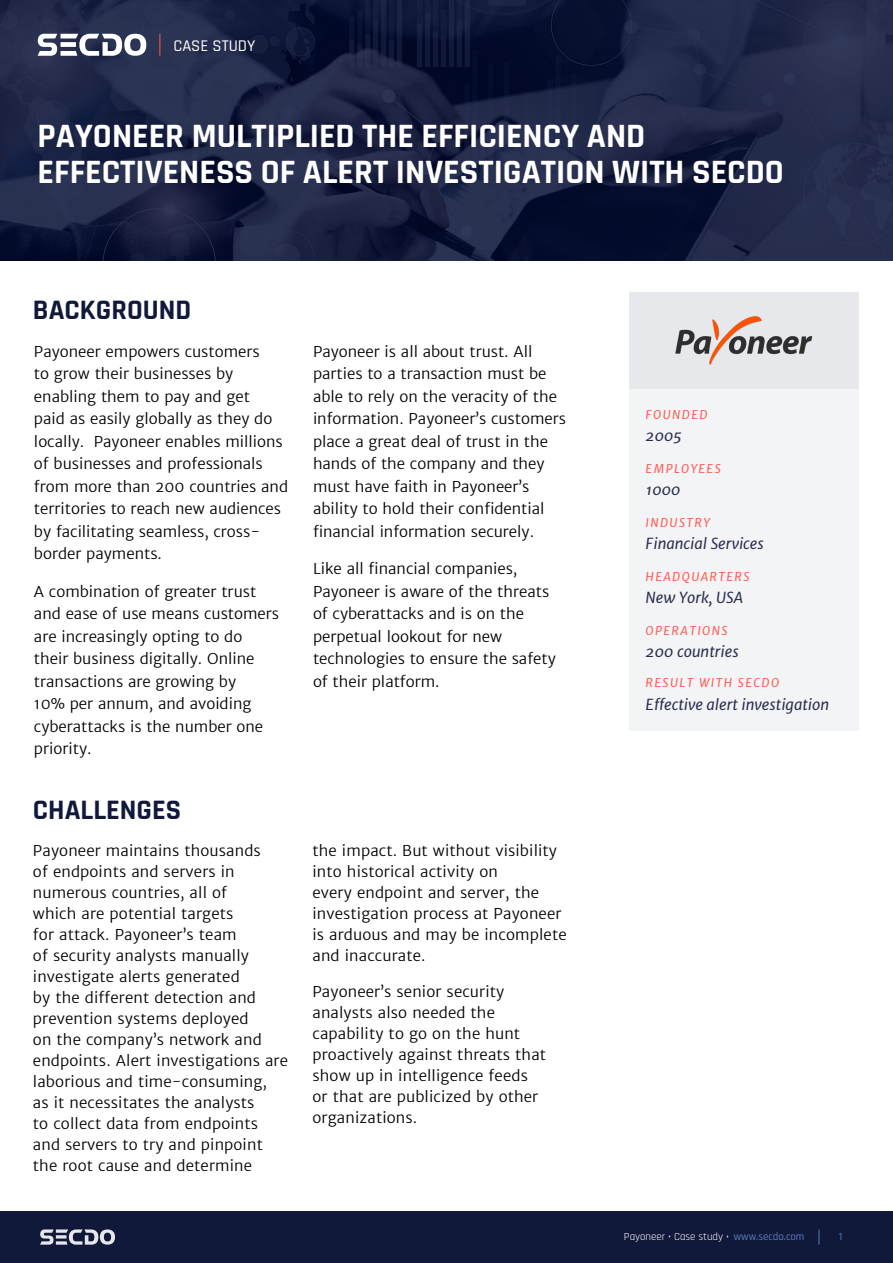
<style>
.page{position:relative;width:893px;height:1263px;background:#fff}
.page>*{position:absolute;margin:0;border:0;box-sizing:border-box;transform-origin:0 0}
.t1{font:700 34.5px/36px "Rajdhani";color:#fff}
.t2{font:700 28.5px "Rajdhani";color:#11193b}
.t3{font:500 16.5px "Rajdhani";color:#fff}
.t4{font:300 15px/21px "Merriweather Sans";color:#000}
.t5{font:italic 15px "Merriweather Sans";color:#29304f}
.t6{font:italic 12px "Merriweather Sans";letter-spacing:.12em;color:#ff5a52}
.t7{font:10.95px "Rajdhani";color:#fff}
.t8{font:500 10.95px "Rajdhani";color:#5a79bc}
.s1{font-weight:500;color:#5a79bc}
</style>
<div class="page">
<div style="left:0;top:1211px;width:893px;height:52px;background:#11193b"></div>
<svg style="left:40px;top:1229px;width:75px;height:15px"></svg>
<svg style="left:819px;top:1229px;width:1px;height:15px"></svg>
<div style="left:630px;top:389px;width:229px;height:342px;background:#f3f4f5"></div>
<img style="left:0;top:0;width:893px;height:261px">
<svg style="left:38px;top:34px;width:108px;height:22px"></svg>
<svg style="left:160px;top:34px;width:1px;height:22px"></svg>
<div style="left:630px;top:292px;width:229px;height:96px;background:#e7e8eb"></div>
<img style="left:675px;top:316px;width:138px;height:49px">
<p class="t3" style="left:173px;top:37px;width:83px">CASE STUDY</p>
<h1 class="t1" style="left:38px;top:119px;width:748px">PAYONEER MULTIPLIED THE EFFICIENCY AND<br>EFFECTIVENESS OF ALERT INVESTIGATION WITH SECDO</h1>
<h2 class="t2" style="left:33px;top:292px;width:160px">BACKGROUND</h2>
<p class="t4" style="left:34px;top:340px;width:227px">Payoneer empowers customers</p>
<p class="t4" style="left:34px;top:363px;width:201px">to grow their businesses by</p>
<p class="t4" style="left:34px;top:385px;width:217px">enabling them to pay and get</p>
<p class="t4" style="left:34px;top:408px;width:240px">paid as easily globally as they do</p>
<p class="t4" style="left:94px;top:430px;width:190px">Payoneer enables millions</p>
<p class="t4" style="left:34px;top:430px;width:256px;line-height:22.5px">locally.<br>of businesses and professionals from more than 200 countries and territories to reach new audiences</p>
<p class="t4" style="left:34px;top:543px;width:129px">border payments.</p>
<p class="t4" style="left:34px;top:520px;width:228px">by facilitating seamless, cross-</p>
<p class="t4" style="left:34px;top:580px;width:247px;line-height:22.5px">A combination of greater trust and ease of use means customers are increasingly opting to do their business digitally. Online transactions are growing by<br>10% per annum, and avoiding cyberattacks is the number one priority.</p>
<h2 class="t2" style="left:33px;top:792px;width:150px">CHALLENGES</h2>
<p class="t4" style="left:313px;top:340px;width:255px;line-height:22.5px">Payoneer is all about trust. All parties to a transaction must be able to rely on the veracity of the information. Payoneer s’ customers place a great deal of trust in the hands of the company and they must have faith in Payoneer s’ ability to hold their confidential financial information securely.</p>
<p class="t4" style="left:313px;top:557px;width:244px;line-height:22.5px">Like all financial companies,<br>Payoneer is aware of the threats of cyberattacks and is on the perpetual lookout for new technologies to ensure the safety of their platform.</p>
<p class="t4" style="left:33px;top:840px;width:257px">Payoneer maintains thousands<br>of endpoints and servers in numerous countries, all of<br>which are potential targets<br>for attack. Payoneer s’ team<br>of security analysts manually investigate alerts generated<br>by the different detection and prevention systems deployed<br>on the company s’ network and endpoints. Alert investigations are laborious and time-consuming,<br>as it necessitates the analysts<br>to collect data from endpoints and servers to try and pinpoint the root cause and determine</p>
<p class="t4" style="left:312px;top:840px;width:256px">the impact. But without visibility into historical activity on<br>every endpoint and server, the investigation process at Payoneer is arduous and may be incomplete and inaccurate.</p>
<p class="t4" style="left:312px;top:981px;width:235px">Payoneer s’ senior security analysts also needed the capability to go on the hunt proactively against threats that show up in intelligence feeds or that are publicized by other organizations.</p>
<p class="t6" style="left:646px;top:406px;width:63px">FOUNDED</p>
<p class="t5" style="left:646px;top:426px;width:38px">2005</p>
<p class="t6" style="left:646px;top:460px;width:77px">EMPLOYEES</p>
<p class="t5" style="left:646px;top:480px;width:36px">1000</p>
<p class="t6" style="left:646px;top:514px;width:66px">NI DUSTRY</p>
<p class="t5" style="left:646px;top:534px;width:120px">Financial Services</p>
<p class="t6" style="left:646px;top:568px;width:105px">HEADQUARTERS</p>
<p class="t5" style="left:646px;top:588px;width:99px">New York, USA</p>
<p class="t6" style="left:646px;top:622px;width:83px">OPERATIONS</p>
<p class="t5" style="left:646px;top:642px;width:95px">200 countries</p>
<p class="t6" style="left:738px;top:675px;width:43px">SECDO</p>
<p class="t6" style="left:646px;top:675px;width:49px">R E S U TL</p>
<p class="t5" style="left:646px;top:694px;width:185px">Effective alert investigation</p>
<p class="t6" style="left:699px;top:675px;width:34px">W TI H</p>
<p class="t7" style="left:624px;top:1230px;width:182px">Payoneer • Case study • <span class="s1">www.secdo.com</span></p>
<p class="t8" style="left:839px;top:1230px;width:5px">1</p>
</div>
